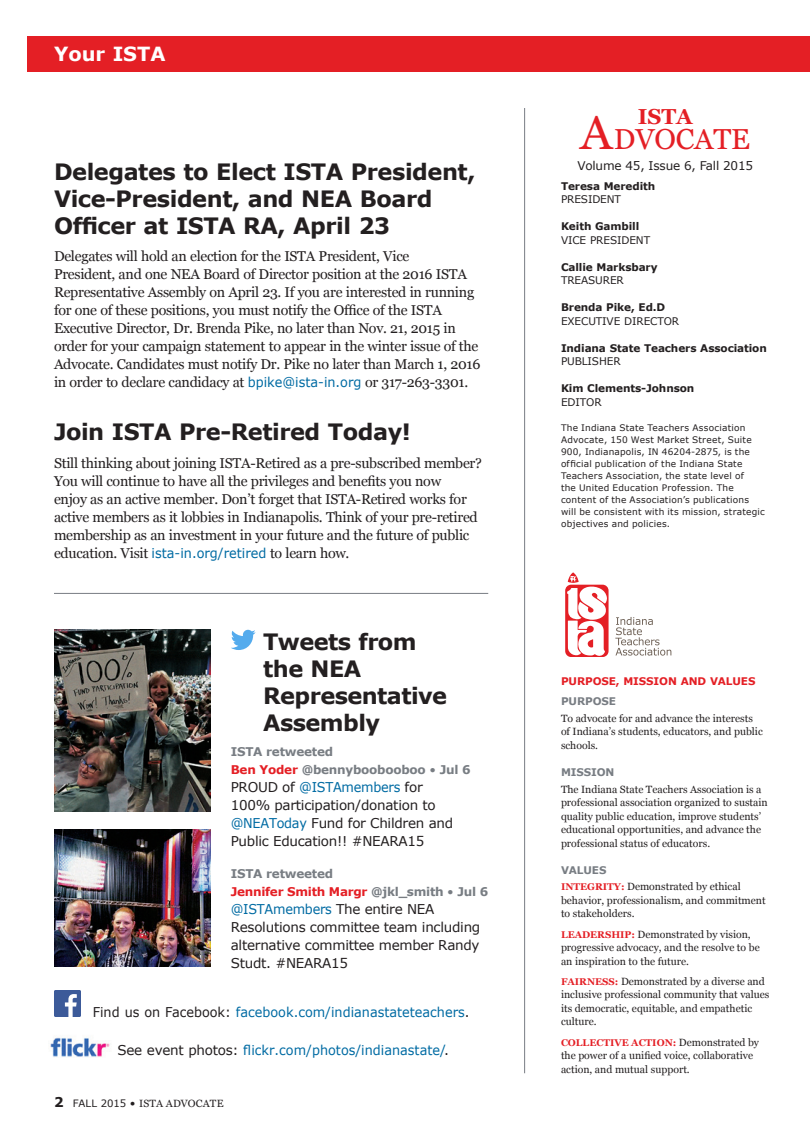
<style>
.page{position:relative;width:810px;height:1134px;background:#fff}
.page>*{position:absolute;margin:0;border:0;box-sizing:border-box;transform-origin:0 0}
.t1{font:28.95px "Georgia";letter-spacing:-.005em;color:#e41f25}
.Hed_Verdana_Bold_16{font:700 22.5px/27px "Verdana";letter-spacing:-.02em;color:#231f20}
.t2{font:700 21.75px "Georgia";color:#e41f25}
.t3{font:700 19.5px "Verdana";color:#fff}
.Body_Georgia_9_5_12{font:14.25px/18px "Georgia";letter-spacing:-.02em;color:#231f20}
.Body_Verdana_9_12{font:13.5px/18px "Verdana";letter-spacing:-.02em;color:#231f20}
.Hed_Verdana_Bold_16-2{font:13.5px "Verdana";color:#006ba3;scale:.95 1}
.Body_Verdana_9_12-2{font:700 12px/18px "Verdana";letter-spacing:-.02em;color:#787d83}
.t4{font:12px "Verdana";letter-spacing:-.015em;color:#231f20}
.t5{font:10.5px/13.5px "Georgia";color:#231f20}
.Masthead_name{font:700 10.5px "Verdana";letter-spacing:-.01em;color:#231f20}
.Masthead_TItle{font:10.5px "Verdana";letter-spacing:-.01em;color:#231f20}
.t6{font:700 10.5px "Verdana";letter-spacing:-.01em;color:#e41f25}
.t7{font:10.5px "Georgia";letter-spacing:.02em;color:#231f20}
.t8{font:700 10.5px "Verdana";letter-spacing:-.01em;color:#787d83}
.t9{font:700 9.75px "Georgia";color:#e41f25}
.Masthead_TItle-2{font:9px/12px "Verdana";letter-spacing:.025em;color:#231f20}
.s1{font-family:"Verdana";font-size:13.5px;color:#006ba3}
.s2{color:#e41f25}
.s3{font-weight:400}
.s4{color:#006ba3}
.s5{color:#231f20}
.s6{font-family:"Verdana";font-weight:700;font-size:13.5px}
.s7{font-family:"Verdana";font-size:10.2px}
.s8{font-family:"Verdana"}
.s9{font-size:48.15px}
.s10{font-weight:700;font-size:9.75px;color:#e41f25}
.s11{font-weight:400;font-size:10.5px;color:#231f20}
</style>
<div class="page">
<svg style="left:565px;top:572px;width:44px;height:85px"></svg>
<svg style="left:615px;top:617px;width:56px;height:39px"></svg>
<hr style="left:524px;top:108px;width:1px;height:965px;background:#787d83">
<hr style="left:54px;top:593px;width:434px;height:1px;background:#787d83">
<svg style="left:231px;top:630px;width:25px;height:20px"></svg>
<img style="left:54px;top:630px;width:157px;height:181px">
<img style="left:54px;top:830px;width:157px;height:137px">
<img style="left:50px;top:1037px;width:60px;height:20px">
<div style="left:54px;top:990px;width:27px;height:27px;background:#3c5a99"></div>
<svg style="left:65px;top:994px;width:12px;height:23px"></svg>
<div style="left:27px;top:36px;width:783px;height:36px;background:#e41f25"></div>
<p class="t3" style="left:54px;top:41px;width:113px">Your ISTA</p>
<p class="Hed_Verdana_Bold_16" style="left:54px;top:158px;width:423px">Delegates to Elect ISTA President,<br>Vice-President, and NEA Board<br>Officer at ISTA RA, April 23</p>
<p class="Body_Georgia_9_5_12" style="left:54px;top:247px;width:428px">Delegates will hold an election for the ISTA President, Vice<br>President, and one NEA Board of Director position at the 2016 ISTA Representative Assembly on April 23. If you are interested in running for one of these positions, you must notify the Office of the ISTA Executive Director, Dr. Brenda Pike, no later than Nov. 21, 2015 in order for your campaign statement to appear in the winter issue of the Advocate. Candidates must notify Dr. Pike no later than March 1, 2016 in order to declare candidacy at <span class="s1">bpike@ista-in.org</span> or 317-263-3301.</p>
<p class="Hed_Verdana_Bold_16" style="left:54px;top:418px;width:358px">Join ISTA Pre-Retired Today!</p>
<p class="Body_Georgia_9_5_12" style="left:54px;top:454px;width:429px">Still thinking about joining ISTA-Retired as a pre-subscribed member?<br>You will continue to have all the privileges and benefits you now<br>enjoy as an active member. Don’t forget that ISTA-Retired works for active members as it lobbies in Indianapolis. Think of your pre-retired membership as an investment in your future and the future of public education. Visit <span class="s1">ista-in.org/retired</span> to learn how.</p>
<p class="Hed_Verdana_Bold_16" style="left:263px;top:628px;width:185px">Tweets from the NEA<br>Representative<br>Assembly</p>
<p class="Body_Verdana_9_12-2" style="left:231px;top:742px;width:242px">ISTA retweeted<br><span class="s2">Ben Yoder</span> @bennyboobooboo <span class="s3">•</span> Jul 6</p>
<p class="Body_Verdana_9_12" style="left:231px;top:778px;width:224px">PROUD of <span class="s4">@ISTAmembers</span> for<br>100% participation/donation to <span class="s4">@NEAToday</span> Fund for Children and<br>Public Education!! #NEARA15</p>
<p class="Body_Verdana_9_12-2" style="left:231px;top:864px;width:259px">ISTA retweeted<br><span class="s2">Jennifer Smith Margr</span> @jkl_smith <span class="s3">•</span> Jul 6</p>
<p class="Body_Verdana_9_12" style="left:231px;top:899px;width:251px"><span class="s4">@ISTAmembers</span> The entire NEA<br>Resolutions committee team including alternative committee member Randy<br>Studt. #NEARA15</p>
<p class="Hed_Verdana_Bold_16-2" style="left:93px;top:1003px;width:398px"><span class="s5">Find us on Facebook:</span> facebook.com/indianastateteachers<span class="s5">.</span></p>
<p class="Hed_Verdana_Bold_16-2" style="left:117px;top:1041px;width:350px"><span class="s5">See event photos:</span> flickr.com/photos/indianastate/<span class="s5">.</span></p>
<p class="t7" style="left:54px;top:1097px;width:171px"><span class="s6">2</span> <span class="s7">FALL 2015</span> <span class="s8">•</span> ISTA ADVOCATE</p>
<p class="t2" style="left:638px;top:103px;width:57px">ISTA</p>
<p class="t1" style="left:580px;top:122px;width:171px"><span class="s9">A</span>DVOCATE</p>
<p class="t4" style="left:577px;top:157px;width:177px">Volume 45, Issue 6, Fall 2015</p>
<p class="Masthead_name" style="left:561px;top:179px;width:96px">Teresa Meredith</p>
<p class="Masthead_TItle" style="left:561px;top:192px;width:62px">PRESIDENT</p>
<p class="Masthead_name" style="left:561px;top:219px;width:80px">Keith Gambill</p>
<p class="Masthead_TItle" style="left:561px;top:233px;width:91px">VICE PRESIDENT</p>
<p class="Masthead_name" style="left:561px;top:260px;width:98px">Callie Marksbary</p>
<p class="Masthead_TItle" style="left:561px;top:273px;width:64px">TREASURER</p>
<p class="Masthead_name" style="left:561px;top:300px;width:106px">Brenda Pike, Ed.D</p>
<p class="Masthead_TItle" style="left:561px;top:314px;width:120px">EXECUTIVE DIRECTOR</p>
<p class="Masthead_name" style="left:561px;top:341px;width:207px">Indiana State Teachers Association</p>
<p class="Masthead_TItle" style="left:561px;top:354px;width:61px">PUBLISHER</p>
<p class="Masthead_name" style="left:561px;top:381px;width:135px">Kim Clements-Johnson</p>
<p class="Masthead_TItle" style="left:561px;top:395px;width:42px">EDITOR</p>
<p class="Masthead_TItle-2" style="left:561px;top:422px;width:205px">The Indiana State Teachers Association Advocate, 150 West Market Street, Suite 900, Indianapolis, IN 46204-2875, is the official publication of the Indiana State Teachers Association, the state level of<br>the United Education Profession. The content of the Association’s publications will be consistent with its mission, strategic objectives and policies.</p>
<p class="t6" style="left:561px;top:673px;width:196px">PURPOSE, MISSION AND VALUES</p>
<p class="t8" style="left:561px;top:694px;width:57px">PURPOSE</p>
<p class="t5" style="left:561px;top:712px;width:203px">To advocate for and advance the interests of Indiana’s students, educators, and public schools.</p>
<p class="t8" style="left:561px;top:764px;width:55px">MISSION</p>
<p class="t5" style="left:561px;top:782px;width:208px">The Indiana State Teachers Association is a professional association organized to sustain quality public education, improve students’ educational opportunities, and advance the professional status of educators.</p>
<p class="t8" style="left:561px;top:862px;width:47px">VALUES</p>
<p class="t5" style="left:561px;top:880px;width:206px"><span class="s10">INTEGRITY:</span> Demonstrated by ethical behavior, professionalism, and commitment to stakeholders.</p>
<p class="t5" style="left:561px;top:928px;width:200px"><span class="s10">LEADERSHIP:</span> Demonstrated by vision, progressive advocacy, and the resolve to be an inspiration to the future.</p>
<p class="t5" style="left:561px;top:975px;width:210px"><span class="s10">FAIRNESS:</span> Demonstrated by a diverse and inclusive professional community that values its democratic, equitable, and empathetic culture.</p>
<p class="t9" style="left:561px;top:1036px;width:200px">COLLECTIVE ACTION: <span class="s11">Demonstrated by</span></p>
<p class="t5" style="left:561px;top:1049px;width:194px">the power of a unified voice, collaborative action, and mutual support.</p>
</div>
